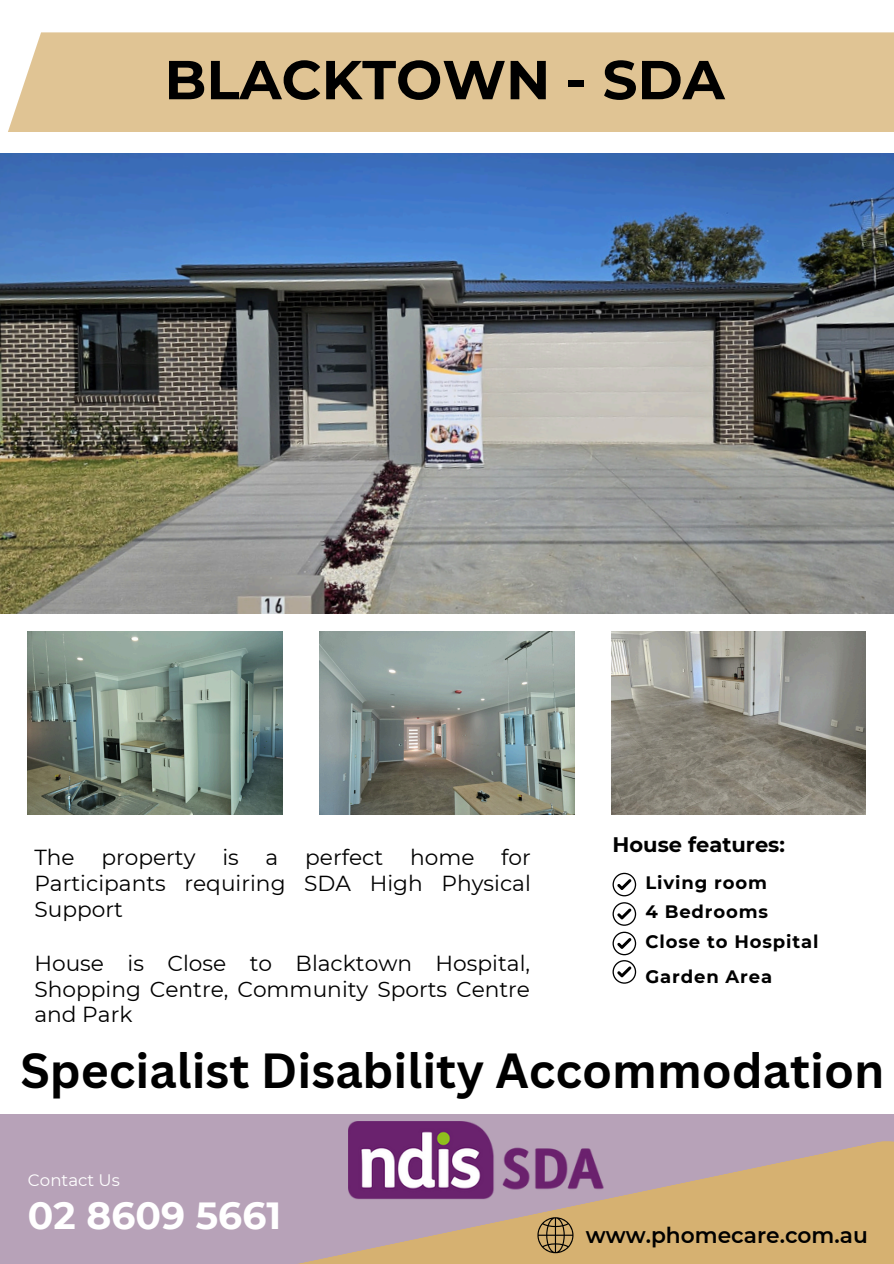
<style>
.page{position:relative;width:894px;height:1264px;background:#fff}
.page>*{position:absolute;margin:0;border:0;box-sizing:border-box;transform-origin:0 0}
.t1{font:700 54.75px "Montserrat";color:#000}
.t2{font:700 48px "Canva Sans";color:#000}
.t3{font:700 37.65px "Montserrat";color:#fff}
.t4{font:21.75px/25.8px "Montserrat";color:#000;text-align:justify}
.t5{font:600 21.75px "Montserrat";color:#000}
.t6{font:700 21px "Montserrat";color:#000}
.t7{font:700 18px "Montserrat";letter-spacing:.045em;color:#000}
.t8{font:16.65px "Montserrat";color:#fff}
</style>
<div class="page">
<img style="left:0;top:153px;width:893px;height:461px">
<img style="left:28px;top:631px;width:254px;height:183px">
<img style="left:319px;top:631px;width:255px;height:183px">
<img style="left:611px;top:631px;width:254px;height:183px">
<div style="left:0;top:1113px;width:893px;height:150px;background:#b7a2b8"></div>
<svg style="left:303px;top:1141px;width:590px;height:122px;fill:#d6b171"></svg>
<div style="left:8px;top:32px;width:885px;height:100px;background:#e0c494"></div>
<svg style="left:537px;top:1217px;width:36px;height:36px"></svg>
<svg style="left:612px;top:872px;width:24px;height:24px"></svg>
<svg style="left:612px;top:902px;width:24px;height:23px"></svg>
<svg style="left:612px;top:931px;width:24px;height:52px"></svg>
<img style="left:348px;top:1121px;width:257px;height:78px">
<h5 class="t1" style="left:164px;top:46px;width:561px">BLACKTOWN - SDA</h5>
<h1 class="t4" style="left:34px;top:844px;width:498px">The property is a perfect home for Participants requiring SDA High Physical Support</h1>
<p class="t4" style="left:34px;top:949px;width:497px">House is Close to Blacktown Hospital, Shopping Centre, Community Sports Centre and Park</p>
<h5 class="t6" style="left:612px;top:831px;width:174px">House features:</h5>
<h6 class="t7" style="left:645px;top:871px;width:123px">Living room</h6>
<p class="t7" style="left:645px;top:901px;width:124px">4 Bedrooms</p>
<h6 class="t7" style="left:645px;top:930px;width:174px">Close to Hospital</h6>
<h6 class="t7" style="left:645px;top:965px;width:128px">Garden Area</h6>
<h2 class="t2" style="left:20px;top:1037px;width:865px">Specialist Disability Accommodation</h2>
<p class="t8" style="left:28px;top:1170px;width:93px">Contact Us</p>
<h4 class="t3" style="left:28px;top:1192px;width:254px">02 8609 5661</h4>
<p class="t5" style="left:585px;top:1221px;width:283px">www.phomecare.com.au</p>
</div>
